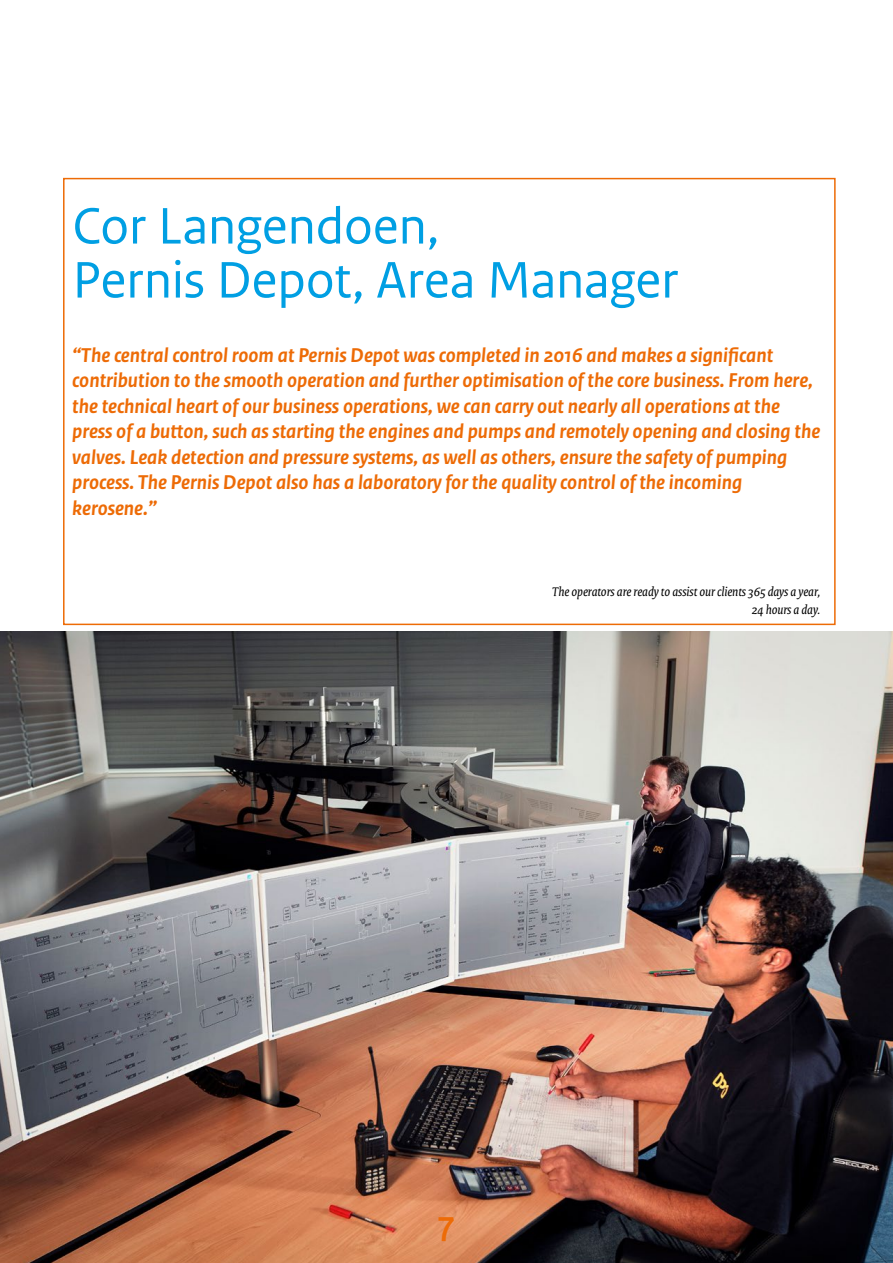
<style>
.page{position:relative;width:893px;height:1263px;background:#fff}
.page>*{position:absolute;margin:0;border:0;box-sizing:border-box;transform-origin:0 0}
.t1{font:54px/54px "Rijksoverheid Sans Text";letter-spacing:-.01em;color:#009fe3}
.t2{font:700 36px "Rijksoverheid Sans Heading";color:#ed6b06}
.t3{font:italic 700 21px/25.5px "Rijksoverheid Sans Text";color:#ed6b06}
.t4{font:italic 13.5px/18px "Rijksoverheid Serif";color:#000;text-align:right}
</style>
<div class="page">
<img style="left:0;top:631px;width:893px;height:632px">
<div style="left:63px;top:178px;width:773px;height:447px;border:2px solid #ed6b06"></div>
<h1 class="t1" style="left:72px;top:200px;width:608px">Cor Langendoen,<br>Pernis Depot, Area Manager</h1>
<p class="t3" style="left:72px;top:343px;width:749px">“The central control room at Pernis Depot was completed in 2016 and makes a significant contribution to the smooth operation and further optimisation of the core business. From here, the technical heart of our business operations, we can carry out nearly all operations at the press of a button, such as starting the engines and pumps and remotely opening and closing the valves. Leak detection and pressure systems, as well as others, ensure the safety of pumping process. The Pernis Depot also has a laboratory for the quality control of the incoming kerosene.”</p>
<p class="t4" style="left:552px;top:582px;width:270px">The operators are ready to assist our clients 365 days a year,<br>24 hours a day.</p>
<h2 class="t2" style="left:438px;top:1203px;width:18px">7</h2>
</div>
